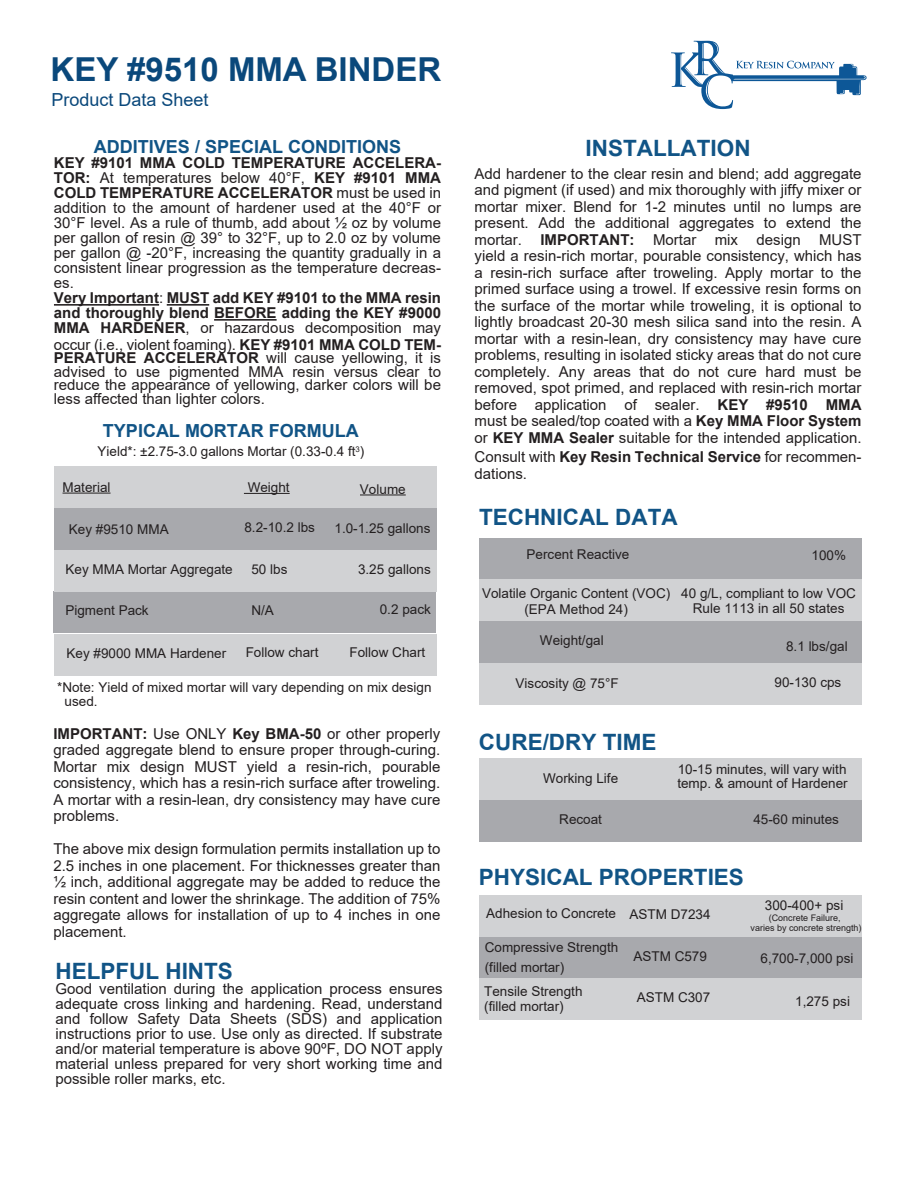
<style>
.page{position:relative;width:918px;height:1188px;background:#fff}
.page>*{position:absolute;margin:0;border:0;box-sizing:border-box;transform-origin:0 0}
.t1{font:700 33px "Arial";color:#0a487b}
.t2{font:700 22.5px "Arial";color:#115486}
.t3{font:700 18px "Arial";color:#115486}
.t4{font:18px "Arial";color:#0a487b}
.t5{font:15px/16.5px "Arial";color:#231f20;text-align:justify}
.t6{font:13.5px/13.5px "Arial";color:#231f20}
.t7{font:9px/10.8px "Arial";color:#231f20;text-align:center}
.s1{font-weight:700}
</style>
<div class="page">
<div style="left:479px;top:663px;width:383px;height:42px;background:#d1d2d4"></div>
<div style="left:479px;top:800px;width:383px;height:42px;background:#a8a9ad"></div>
<div style="left:479px;top:758px;width:383px;height:42px;background:#d1d2d4"></div>
<div style="left:479px;top:538px;width:383px;height:42px;background:#a8a9ad"></div>
<div style="left:479px;top:621px;width:383px;height:42px;background:#a8a9ad"></div>
<div style="left:479px;top:580px;width:383px;height:41px;background:#d1d2d4"></div>
<div style="left:479px;top:895px;width:382px;height:42px;background:#d1d2d4"></div>
<div style="left:479px;top:937px;width:383px;height:42px;background:#a8a9ad"></div>
<div style="left:479px;top:978px;width:383px;height:42px;background:#d1d2d4"></div>
<div style="left:54px;top:466px;width:382px;height:42px;background:#d1d2d4"></div>
<hr style="left:63px;top:493px;width:48px;height:1px;background:#231f20">
<hr style="left:244px;top:493px;width:46px;height:1px;background:#231f20">
<div style="left:54px;top:508px;width:382px;height:42px;background:#a8a9ad"></div>
<div style="left:55px;top:634px;width:382px;height:41px;background:#d1d2d4"></div>
<div style="left:54px;top:591px;width:382px;height:42px;background:#a8a9ad"></div>
<div style="left:54px;top:550px;width:382px;height:42px;background:#d1d2d4"></div>
<hr style="left:360px;top:494px;width:46px;height:1px;background:#231f20">
<hr style="left:54px;top:304px;width:105px;height:2px;background:#231f20">
<hr style="left:167px;top:304px;width:42px;height:2px;background:#231f20">
<hr style="left:214px;top:319px;width:63px;height:2px;background:#231f20">
<svg style="left:671px;top:41px;width:196px;height:68px"></svg>
<h1 class="t1" style="left:51px;top:47px;width:392px">KEY #9510 MMA BINDER</h1>
<p class="t4" style="left:51px;top:88px;width:159px">Product Data Sheet</p>
<p class="t3" style="left:94px;top:134px;width:309px">ADDITIVES / SPECIAL CONDITIONS</p>
<p class="t5" style="left:54px;top:155px;width:389px;line-height:15px;text-align:left"><span class="s1">KEY #9101 MMA COLD TEMPERATURE ACCELERA-TOR:</span> At temperatures below 40°F, <span class="s1">KEY #9101 MMA COLD TEMPERATURE ACCELERATOR</span> must be used in addition to the amount of hardener used at the 40°F or 30°F level. As a rule of thumb, add about ½ oz by volume per gallon of resin @ 39° to 32°F, up to 2.0 oz by volume per gallon @ -20°F, increasing the quantity gradually in a consistent linear progression as the temperature decreas&shy;es.<br><span class="s1">Very Important</span>: <span class="s1">MUST add KEY #9101 to the MMA resin and thoroughly blend BEFORE adding the KEY #9000<br>MMA HARDENER</span>, or hazardous decomposition may</p>
<p class="t5" style="left:54px;top:338px;width:389px;line-height:13.5px">occur (i.e., violent foaming). <span class="s1">KEY #9101 MMA COLD TEM-PERATURE ACCELERATOR</span> will cause yellowing, it is advised to use pigmented MMA resin versus clear to reduce the appearance of yellowing, darker colors will be less affected than lighter colors.</p>
<p class="t3" style="left:103px;top:418px;width:257px">TYPICAL MORTAR FORMULA</p>
<p class="t6" style="left:98px;top:445px;width:268px">Yield*: ±2.75-3.0 gallons Mortar (0.33-0.4 ft<sup>3</sup>)</p>
<p class="t6" style="left:63px;top:480px;width:50px">Material</p>
<p class="t6" style="left:248px;top:480px;width:44px">Weight</p>
<p class="t6" style="left:360px;top:482px;width:47px">Volume</p>
<p class="t6" style="left:69px;top:523px;width:101px">Key #9510 MMA</p>
<p class="t6" style="left:244px;top:521px;width:72px">8.2-10.2 lbs</p>
<p class="t6" style="left:66px;top:563px;width:169px">Key MMA Mortar Aggregate</p>
<p class="t6" style="left:251px;top:562px;width:38px">50 lbs</p>
<p class="t6" style="left:334px;top:522px;width:98px">1.0-1.25 gallons</p>
<p class="t6" style="left:358px;top:562px;width:74px">3.25 gallons</p>
<p class="t6" style="left:380px;top:602px;width:53px">0.2 pack</p>
<p class="t6" style="left:65px;top:603px;width:85px">Pigment Pack</p>
<p class="t6" style="left:251px;top:604px;width:24px">N/A</p>
<p class="t6" style="left:246px;top:646px;width:74px">Follow chart</p>
<p class="t6" style="left:350px;top:645px;width:77px">Follow Chart</p>
<p class="t6" style="left:65px;top:680px;width:368px;text-indent:-8px">*Note: Yield of mixed mortar will vary depending on mix design used.</p>
<p class="t5" style="left:53px;top:725px;width:389px"><span class="s1">IMPORTANT:</span> Use ONLY <span class="s1">Key BMA-50</span> or other properly graded aggregate blend to ensure proper through-curing.<br>Mortar mix design MUST yield a resin-rich, pourable consistency, which has a resin-rich surface after troweling.<br>A mortar with a resin-lean, dry consistency may have cure problems.</p>
<p class="t5" style="left:53px;top:840px;width:389px">The above mix design formulation permits installation up to 2.5 inches in one placement. For thicknesses greater than ½ inch, additional aggregate may be added to reduce the resin content and lower the shrinkage. The addition of 75% aggregate allows for installation of up to 4 inches in one placement.</p>
<p class="t6" style="left:67px;top:646px;width:161px">Key #9000 MMA Hardener</p>
<h2 class="t2" style="left:55px;top:955px;width:179px">HELPFUL HINTS</h2>
<p class="t5" style="left:55px;top:981px;width:389px;line-height:15px">Good ventilation during the application process ensures adequate cross linking and hardening. Read, understand and follow Safety Data Sheets (SDS) and application instructions prior to use. Use only as directed. If substrate and/or material temperature is above 90ºF, DO NOT apply material unless prepared for very short working time and possible roller marks, etc.</p>
<h2 class="t2" style="left:586px;top:133px;width:166px">INSTALLATION</h2>
<p class="t5" style="left:475px;top:165px;width:389px">Add hardener to the clear resin and blend; add aggregate and pigment (if used) and mix thoroughly with jiffy mixer or mortar mixer. Blend for 1-2 minutes until no lumps are present. Add the additional aggregates to extend the mortar. <span class="s1">IMPORTANT:</span> Mortar mix design MUST yield a resin-rich mortar, pourable consistency, which has a resin-rich surface after troweling. Apply mortar to the primed surface using a trowel. If excessive resin forms on the surface of the mortar while troweling, it is optional to lightly broadcast 20-30 mesh silica sand into the resin. A mortar with a resin-lean, dry consistency may have cure problems, resulting in isolated sticky areas that do not cure completely. Any areas that do not cure hard must be removed, spot primed, and replaced with resin-rich mortar before application of sealer. <span class="s1">KEY #9510 MMA </span>must be sealed/top coated with a <span class="s1">Key MMA Floor System </span>or <span class="s1">KEY MMA Sealer</span> suitable for the intended application.</p>
<p class="t5" style="left:475px;top:449px;width:389px">Consult with <span class="s1">Key Resin Technical Service</span> for recommen&shy;dations.</p>
<h2 class="t2" style="left:479px;top:502px;width:200px">TECHNICAL DATA</h2>
<p class="t6" style="left:527px;top:547px;width:104px">Percent Reactive</p>
<p class="t6" style="left:812px;top:549px;width:36px">100%</p>
<p class="t6" style="left:482px;top:585px;width:190px;line-height:16.2px;text-align:center">Volatile Organic Content (VOC) (EPA Method 24)</p>
<p class="t6" style="left:681px;top:586px;width:176px;line-height:15px;text-align:center">40 g/L, compliant to low VOC<br>Rule 1113 in all 50 states</p>
<p class="t6" style="left:540px;top:634px;width:65px">Weight/gal</p>
<p class="t6" style="left:786px;top:639px;width:63px">8.1 lbs/gal</p>
<p class="t6" style="left:516px;top:676px;width:105px">Viscosity @ 75°F</p>
<p class="t6" style="left:775px;top:676px;width:68px">90-130 cps</p>
<h2 class="t2" style="left:479px;top:726px;width:179px">CURE/DRY TIME</h2>
<p class="t6" style="left:543px;top:772px;width:77px">Working Life</p>
<p class="t6" style="left:559px;top:812px;width:44px">Recoat</p>
<p class="t6" style="left:677px;top:763px;width:172px">10-15 minutes, will vary with temp. &amp; amount of Hardener</p>
<p class="t6" style="left:753px;top:812px;width:87px">45-60 minutes</p>
<h2 class="t2" style="left:479px;top:861px;width:267px">PHYSICAL PROPERTIES</h2>
<p class="t6" style="left:765px;top:898px;width:80px">300-400+ psi</p>
<p class="t7" style="left:751px;top:912px;width:113px">(Concrete Failure,<br>varies by concrete strength)</p>
<p class="t6" style="left:697px;top:902px;width:144px">100% Solids by Volume</p>
<p class="t6" style="left:486px;top:906px;width:131px">Adhesion to Concrete</p>
<p class="t6" style="left:543px;top:908px;width:169px">Solid ContentASTM D7234</p>
<p class="t6" style="left:545px;top:908px;width:72px">Gloss, 60°F</p>
<p class="t6" style="left:739px;top:912px;width:69px">Low Sheen</p>
<p class="t6" style="left:485px;top:937px;width:135px;line-height:19.5px">Compressive Strength (filled mortar)</p>
<p class="t6" style="left:761px;top:951px;width:95px">6,700-7,000 psi</p>
<p class="t6" style="left:633px;top:950px;width:75px">ASTM C579</p>
<p class="t6" style="left:484px;top:984px;width:100px;line-height:15px">Tensile Strength (filled mortar)</p>
<p class="t6" style="left:795px;top:994px;width:56px">1,275 psi</p>
<p class="t6" style="left:637px;top:991px;width:75px">ASTM C307</p>
</div>
